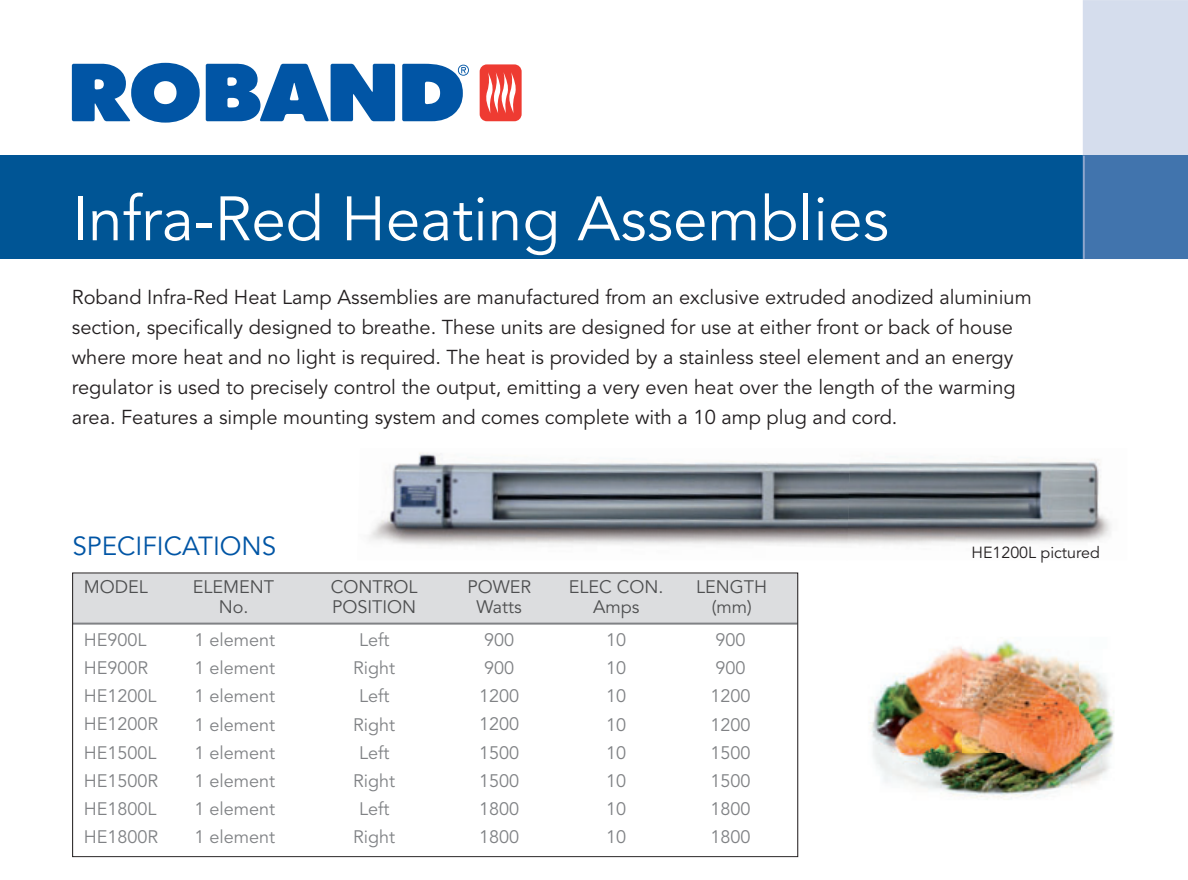
<style>
.page{position:relative;width:1188px;height:880px;background:#fff}
.page>*{position:absolute;margin:0;border:0;box-sizing:border-box;transform-origin:0 0}
.t1{font:62px "Avenir";color:#fff}
.t2{font:26px "Avenir";color:#0155a5}
.t3{font:20px/30px "Avenir";color:#231f20}
.t4{font:18px/28px "Avenir";color:#808285}
.t5{font:18px/20px "Avenir";color:#4e4f50;text-align:center}
.t6{font:16px "Avenir";color:#231f20}
</style>
<div class="page">
<div style="left:0;top:156px;width:1187px;height:103px;background:#005595"></div>
<svg style="left:72px;top:63px;width:128px;height:60px"></svg>
<svg style="left:206px;top:64px;width:189px;height:57px"></svg>
<svg style="left:402px;top:64px;width:67px;height:57px"></svg>
<div style="left:479px;top:64px;width:42px;height:57px;background:#ee3b32;border-radius:7px"></div>
<svg style="left:486px;top:72px;width:30px;height:41px"></svg>
<div style="left:1082px;top:0;width:105px;height:156px;background:#d5dded"></div>
<div style="left:1082px;top:156px;width:105px;height:103px;background:#4174ad"></div>
<hr style="left:1082px;top:156px;width:2px;height:103px;background:#8ea6cd">
<div style="left:73px;top:573px;width:724px;height:50px;background:#dcdddf"></div>
<hr style="left:73px;top:622px;width:724px;height:2px;background:#808285">
<img style="left:369px;top:452px;width:477px;height:94px">
<img style="left:846px;top:459px;width:265px;height:86px">
<img style="left:870px;top:640px;width:244px;height:160px">
<h1 class="t1" style="left:72px;top:193px;width:818px">Infra-Red Heating Assemblies</h1>
<p class="t3" style="left:72px;top:284px;width:961px">Roband Infra-Red Heat Lamp Assemblies are manufactured from an exclusive extruded anodized aluminium section, specifically designed to breathe. These units are designed for use at either front or back of house where more heat and no light is required. The heat is provided by a stainless steel element and an energy regulator is used to precisely control the output, emitting a very even heat over the length of the warming area. Features a simple mounting system and comes complete with a 10 amp plug and cord.</p>
<h2 class="t2" style="left:72px;top:535px;width:205px">SPECIFICATIONS</h2>
<p class="t5" style="left:84px;top:578px;width:66px">MODEL</p>
<p class="t5" style="left:467px;top:578px;width:65px">POWER<br>Watts</p>
<p class="t5" style="left:568px;top:578px;width:96px">ELEC CON.<br>Amps</p>
<p class="t5" style="left:696px;top:578px;width:72px">LENGTH (mm)</p>
<p class="t4" style="left:84px;top:628px;width:76px">HE900L<br>HE900R<br>HE1200L<br>HE1200R<br>HE1500L<br>HE1500R<br>HE1800L<br>HE1800R</p>
<p class="t4" style="left:479px;top:628px;width:42px">900<br>900<br>1200<br>1200<br>1500<br>1500<br>1800<br>1800</p>
<p class="t4" style="left:606px;top:628px;width:22px;text-align:justify">10<br>10<br>10<br>10<br>10<br>10<br>10<br>10</p>
<p class="t4" style="left:710px;top:628px;width:42px">900<br>900<br>1200<br>1200<br>1500<br>1500<br>1800<br>1800</p>
<p class="t5" style="left:331px;top:578px;width:88px;text-align:left">CONTROL<br>POSITION</p>
<p class="t4" style="left:353px;top:628px;width:43px;text-align:center">Left<br>Right<br>Left<br>Right<br>Left<br>Right<br>Left<br>Right</p>
<p class="t5" style="left:193px;top:578px;width:83px">ELEMENT<br>No.</p>
<p class="t4" style="left:194px;top:628px;width:82px;text-align:justify">1 element 1 element 1 element 1 element 1 element 1 element 1 element 1 element</p>
<p class="t6" style="left:971px;top:545px;width:130px">HE1200L pictured</p>
</div>
